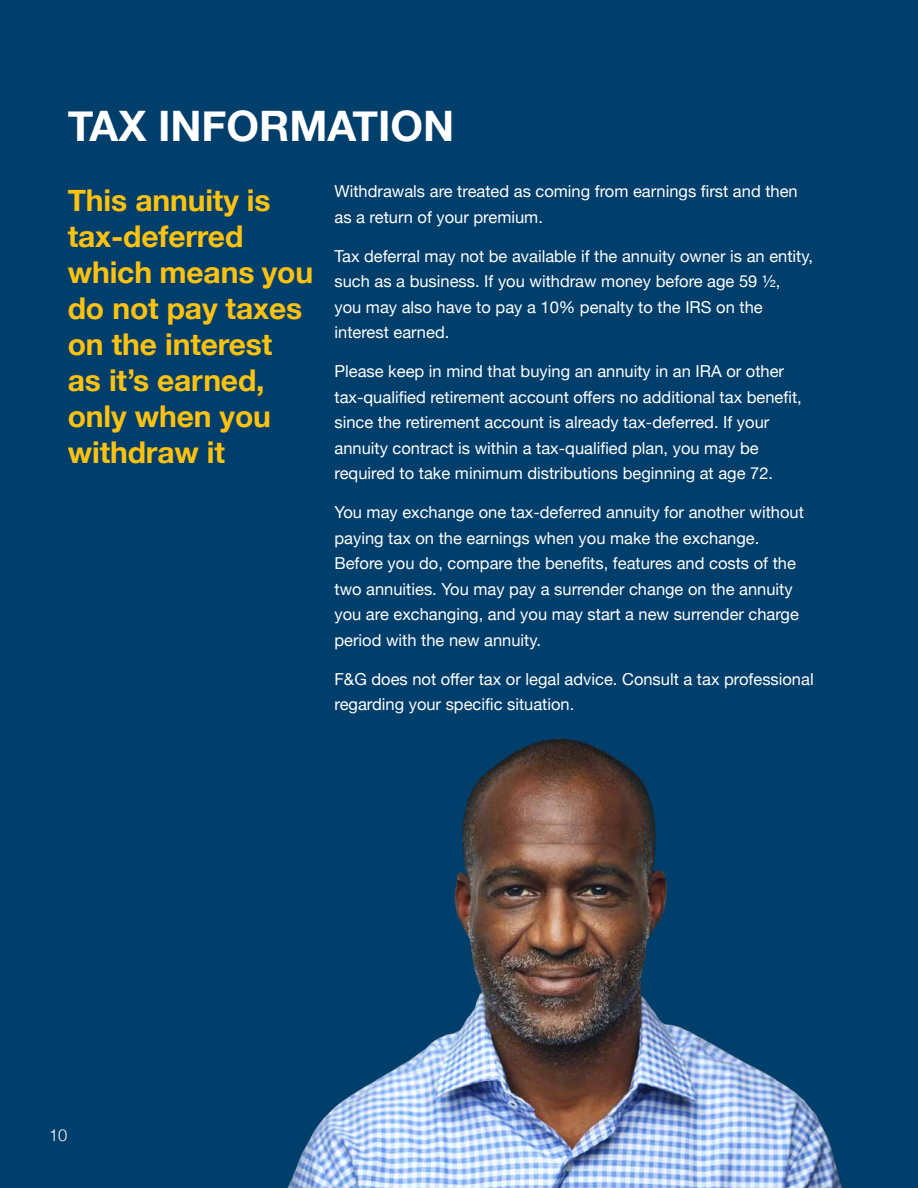
<style>
.page{position:relative;width:918px;height:1188px;background:#003e6b}
.page>*{position:absolute;margin:0;border:0;box-sizing:border-box;transform-origin:0 0}
.t1{font:700 42px "Helvetica Neue";color:#fff}
.t2{font:700 30px/36px "Helvetica Neue";letter-spacing:-.005em;color:#ffc20e}
.t3{font:16.5px/25.5px "Helvetica Neue";color:#fff}
.t4{font:300 16.5px "Helvetica Neue";color:#fff}
</style>
<div class="page">
<img style="left:287px;top:738px;width:555px;height:450px">
<h1 class="t1" style="left:68px;top:94px;width:388px">TAX INFORMATION</h1>
<h2 class="t2" style="left:68px;top:183px;width:247px">This annuity is tax-deferred which means you do not pay taxes on the interest<br>as it’s earned, only when you withdraw it</h2>
<p class="t3" style="left:334px;top:179px;width:465px">Withdrawals are treated as coming from earnings first and then as a return of your premium.</p>
<p class="t3" style="left:334px;top:244px;width:480px">Tax deferral may not be available if the annuity owner is an entity, such as a business. If you withdraw money before age 59 ½,<br>you may also have to pay a 10% penalty to the IRS on the interest earned.</p>
<p class="t3" style="left:334px;top:359px;width:469px">Please keep in mind that buying an annuity in an IRA or other tax-qualified retirement account offers no additional tax benefit, since the retirement account is already tax-deferred. If your annuity contract is within a tax-qualified plan, you may be required to take minimum distributions beginning at age 72.</p>
<p class="t3" style="left:334px;top:500px;width:471px">You may exchange one tax-deferred annuity for another without paying tax on the earnings when you make the exchange.<br>Before you do, compare the benefits, features and costs of the two annuities. You may pay a surrender change on the annuity you are exchanging, and you may start a new surrender charge period with the new annuity.</p>
<p class="t3" style="left:334px;top:667px;width:481px">F&amp;G does not offer tax or legal advice. Consult a tax professional regarding your specific situation.</p>
<p class="t4" style="left:49px;top:1122px;width:20px">10</p>
</div>
